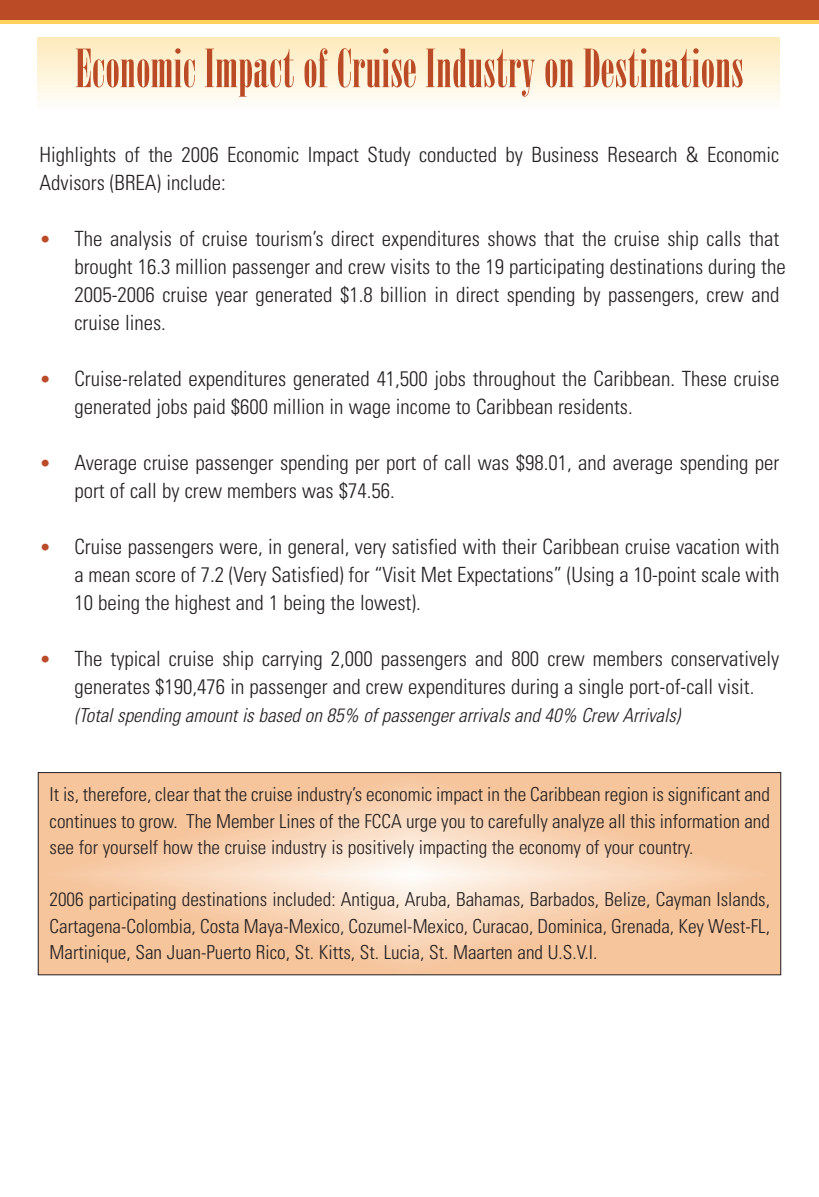
<style>
.page{position:relative;width:819px;height:1197px;background:#fff}
.page>*{position:absolute;margin:0;border:0;box-sizing:border-box;transform-origin:0 0}
.t1{font:52.5px "Onyx";letter-spacing:.01em;color:#bb4b26}
.t2{font:300 condensed 21px/28px "Univers";color:#231f20}
.t3{font:300 condensed 19.25px/26.2px "Univers";color:#231f20;text-align:justify}
.t4{font:italic 300 condensed 19.25px "Univers";color:#231f20}
.s1{font-size:19.25px;color:#bb4b26}
</style>
<div class="page">
<div style="left:38px;top:38px;width:741px;height:71px;background:linear-gradient(to bottom,#feebbc,#fefdfb)"></div>
<svg style="left:40px;top:774px;width:739px;height:199px;background:#f7ceab"></svg>
<div style="left:38px;top:772px;width:743px;height:203px;border:1px solid #231f20"></div>
<div style="left:0;top:0;width:819px;height:21px;background:#bb4b26"></div>
<hr style="left:0;top:20px;width:819px;height:4px;background:#fed05c">
<h1 class="t1" style="left:76px;top:38px;width:669px">Economic Impact of Cruise Industry on Destinations</h1>
<p class="t2" style="left:40px;top:143px;width:741px">Highlights of the 2006 Economic Impact Study conducted by Business Research &amp; Economic<br>Advisors (BREA) include:</p>
<p class="t2" style="left:74px;top:227px;width:713px;text-indent:-35px"><span class="s1">•</span> The analysis of cruise tourism’s direct expenditures shows that the cruise ship calls that brought 16.3 million passenger and crew visits to the 19 participating destinations during the 2005-2006 cruise year generated $1.8 billion in direct spending by passengers, crew and cruise lines.</p>
<p class="t2" style="left:74px;top:367px;width:707px;text-indent:-35px"><span class="s1">•</span> Cruise-related expenditures generated 41,500 jobs throughout the Caribbean. These cruise generated jobs paid $600 million in wage income to Caribbean residents.</p>
<p class="t2" style="left:74px;top:451px;width:707px;text-indent:-35px"><span class="s1">•</span> Average cruise passenger spending per port of call was $98.01, and average spending per port of call by crew members was $74.56.</p>
<p class="t2" style="left:74px;top:535px;width:707px;text-align:justify;text-indent:-35px"><span class="s1">•</span> Cruise passengers were, in general, very satisfied with their Caribbean cruise vacation with a mean score of 7.2 (Very Satisfied) for “Visit Met Expectations” (Using a 10-point scale with 10 being the highest and 1 being the lowest).</p>
<p class="t2" style="left:40px;top:647px;width:741px;text-align:center"><span class="s1">•</span> The typical cruise ship carrying 2,000 passengers and 800 crew members conservatively generates $190,476 in passenger and crew expenditures during a single port-of-call visit.</p>
<p class="t4" style="left:74px;top:708px;width:607px">(Total spending amount is based on 85% of passenger arrivals and 40% Crew Arrivals)</p>
<p class="t3" style="left:50px;top:783px;width:722px">It is, therefore, clear that the cruise industry’s economic impact in the Caribbean region is significant and continues to grow. The Member Lines of the FCCA urge you to carefully analyze all this information and see for yourself how the cruise industry is positively impacting the economy of your country.</p>
<p class="t3" style="left:50px;top:888px;width:722px">2006 participating destinations included: Antigua, Aruba, Bahamas, Barbados, Belize, Cayman Islands, Cartagena-Colombia, Costa Maya-Mexico, Cozumel-Mexico, Curacao, Dominica, Grenada, Key West-FL, Martinique, San Juan-Puerto Rico, St. Kitts, St. Lucia, St. Maarten and U.S.V.I.</p>
</div>
